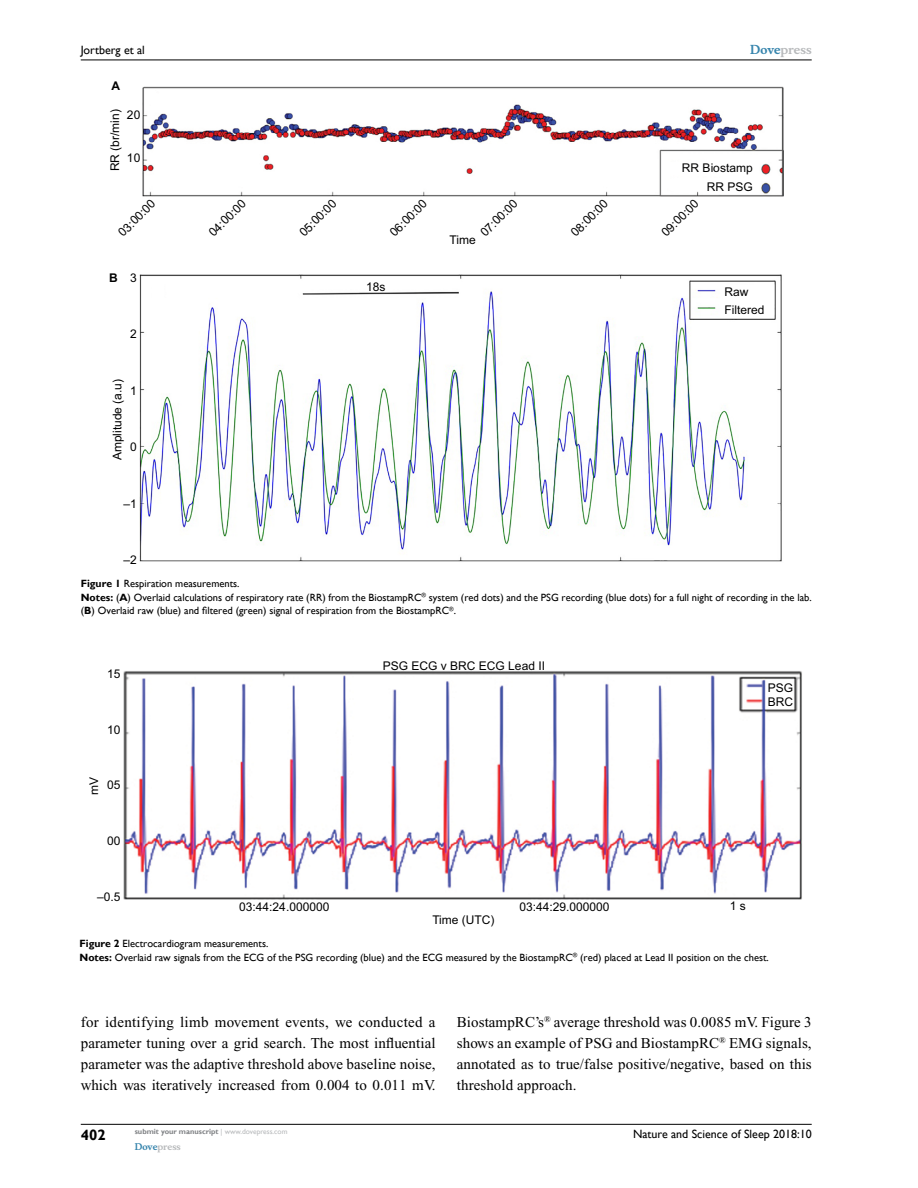
<style>
.page{position:relative;width:918px;height:1188px;background:#fff}
.page>*{position:absolute;margin:0;border:0;box-sizing:border-box;transform-origin:0 0}
.t1{font:15px/21px "Times New Roman";letter-spacing:.005em;color:#000;text-align:justify}
.t2{font:700 15px "Gill Sans";color:#000}
.t3{font:12px/14px "Arial";color:#000}
.t4{font:12px "Gill Sans";color:#000}
.t5{font:700 12px "Musee";color:#b8babc}
.t6{font:700 12px "Arial";color:#000}
.t7{font:10.5px/13.5px "Gill Sans";color:#000}
.t8{font:700 9px "Musee";color:#b8babc}
.t9{font:700 7.5px "Gill Sans";color:#808285}
.s1{color:#3785ad}
.s2{font-weight:700}
.s3{font-weight:400;color:#b8babc}
</style>
<div class="page">
<hr style="left:81px;top:1124px;width:731px;height:1px;background:#000">
<hr style="left:81px;top:60px;width:731px;height:1px;background:#000">
<img style="left:123px;top:671px;width:679px;height:228px">
<img style="left:142px;top:87px;width:642px;height:110px">
<img style="left:139px;top:275px;width:643px;height:287px">
<p class="t4" style="left:81px;top:43px;width:66px">Jortberg et al</p>
<p class="t6" style="left:112px;top:78px;width:10px">A</p>
<p class="t5" style="left:750px;top:43px;width:63px"><span class="s1">Dove</span>press</p>
<p class="t3" style="left:108px;top:171px;width:63px;rotate:-90deg">RR (br/min)</p>
<p class="t3" style="left:127px;top:108px;width:15px">20</p>
<p class="t3" style="left:127px;top:151px;width:15px">10</p>
<p class="t3" style="left:115px;top:229px;width:48px;rotate:-45deg">03:00:00</p>
<p class="t3" style="left:206px;top:229px;width:48px;rotate:-45deg">04:00:00</p>
<p class="t3" style="left:296px;top:229px;width:48px;rotate:-45deg">05:00:00</p>
<p class="t3" style="left:387px;top:229px;width:48px;rotate:-45deg">06:00:00</p>
<p class="t3" style="left:477px;top:229px;width:48px;rotate:-45deg">07:00:00</p>
<p class="t3" style="left:568px;top:229px;width:48px;rotate:-45deg">08:00:00</p>
<p class="t3" style="left:659px;top:229px;width:48px;rotate:-45deg">09:00:00</p>
<p class="t3" style="left:682px;top:158px;width:72px;line-height:19.5px;text-align:right">RR Biostamp<br>RR PSG</p>
<p class="t3" style="left:449px;top:232px;width:28px">Time</p>
<p class="t6" style="left:109px;top:270px;width:10px">B</p>
<p class="t3" style="left:130px;top:270px;width:8px">3</p>
<p class="t3" style="left:130px;top:327px;width:8px">2</p>
<p class="t3" style="left:110px;top:460px;width:83px;rotate:-90deg">Amplitude (a.u)</p>
<p class="t3" style="left:124px;top:497px;width:15px">–1</p>
<p class="t3" style="left:130px;top:384px;width:8px">1</p>
<p class="t3" style="left:130px;top:440px;width:8px">0</p>
<p class="t3" style="left:124px;top:553px;width:15px">–2</p>
<p class="t3" style="left:366px;top:280px;width:21px">18s</p>
<p class="t3" style="left:724px;top:283px;width:42px;line-height:17.4px">Raw<br>Filtered</p>
<p class="t7" style="left:81px;top:577px;width:732px"><span class="s2">Figure 1</span> Respiration measurements.<br><span class="s2">Notes:</span> (<span class="s2">A</span>) Overlaid calculations of respiratory rate (RR) from the BiostampRC<sup>®</sup> system (red dots) and the PSG recording (blue dots) for a full night of recording in the lab. (<span class="s2">B</span>) Overlaid raw (blue) and filtered (green) signal of respiration from the BiostampRC<sup>®</sup>.</p>
<p class="t3" style="left:107px;top:666px;width:15px">15</p>
<p class="t3" style="left:107px;top:722px;width:15px">10</p>
<p class="t3" style="left:87px;top:795px;width:19px;rotate:-90deg">mV</p>
<p class="t3" style="left:107px;top:778px;width:15px">05</p>
<p class="t3" style="left:107px;top:834px;width:15px">00</p>
<p class="t3" style="left:97px;top:890px;width:25px">–0.5</p>
<p class="t3" style="left:383px;top:658px;width:164px">PSG ECG v BRC ECG Lead II</p>
<p class="t3" style="left:239px;top:900px;width:92px">03:44:24.000000</p>
<p class="t3" style="left:432px;top:913px;width:64px">Time (UTC)</p>
<p class="t3" style="left:520px;top:900px;width:92px">03:44:29.000000</p>
<p class="t3" style="left:768px;top:680px;width:27px">PSG<br>BRC</p>
<p class="t3" style="left:730px;top:898px;width:18px">1 s</p>
<p class="t7" style="left:80px;top:937px;width:190px"><span class="s2">Figure 2</span> Electrocardiogram measurements.<br><span class="s2">Notes:</span> Overlaid raw signals from the ECG</p>
<p class="t7" style="left:267px;top:951px;width:163px">of the PSG recording (blue) and the ECG</p>
<p class="t7" style="left:446px;top:951px;width:325px">measured by the BiostampRC<sup>®</sup> (red) placed at Lead II position on the chest.</p>
<h1 class="t1" style="left:81px;top:1011px;width:356px">for identifying limb movement events, we conducted a parameter tuning over a grid search. The most influential parameter was the adaptive threshold above baseline noise, which was iteratively increased from 0.004 to 0.011 mV.</h1>
<h1 class="t1" style="left:457px;top:1011px;width:356px">BiostampRC’s<sup>®</sup> average threshold was 0.0085 mV. Figure 3 shows an example of PSG and BiostampRC<sup>®</sup> EMG signals, annotated as to true/false positive/negative, based on this threshold approach.</h1>
<h1 class="t2" style="left:81px;top:1126px;width:26px">402</h1>
<p class="t9" style="left:135px;top:1127px;width:154px">submit your manuscript <span class="s3">| www.dovepress.com</span></p>
<p class="t8" style="left:135px;top:1141px;width:48px"><span class="s1">Dove</span>press</p>
<p class="t4" style="left:633px;top:1127px;width:180px">Nature and Science of Sleep 2018:10</p>
</div>
